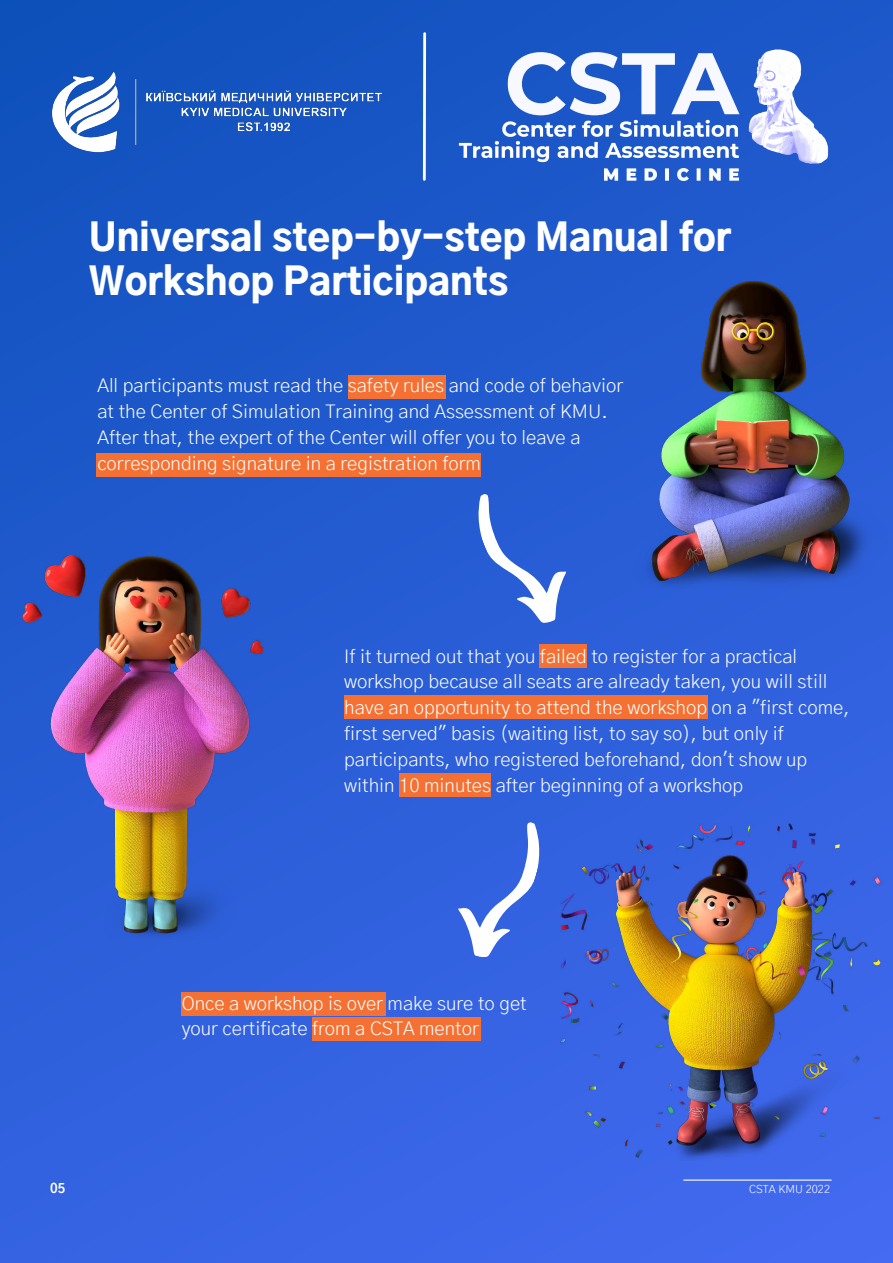
<style>
.page{position:relative;width:893px;height:1263px;background:#fff}
.page>*{position:absolute;margin:0;border:0;box-sizing:border-box;transform-origin:0 0}
.t1{font:900 37.2px/43.6px "Gothic A1";color:#fff}
.t2{font:300 18.75px/25.9px "Gothic A1";color:#fefefe}
.t3{font:700 13.05px "Gothic A1";color:#fff}
.t4{font:300 11.18px "Gothic A1";color:#fff}
</style>
<div class="page">
<div style="left:0;top:0;width:893px;height:1263px;background:linear-gradient(to bottom,#1453c0,#3c66e8)"></div>
<img style="left:455px;top:46px;width:377px;height:120px">
<img style="left:44px;top:58px;width:346px;height:108px">
<svg style="left:421px;top:31px;width:6px;height:151px"></svg>
<hr style="left:683px;top:1179px;width:148px;height:1px;background:#fefefe">
<div style="left:96px;top:453px;width:385px;height:23px;background:#f47133"></div>
<div style="left:348px;top:375px;width:97px;height:23px;background:#f47133"></div>
<div style="left:399px;top:773px;width:92px;height:23px;background:#f47133"></div>
<div style="left:344px;top:695px;width:363px;height:23px;background:#f47133"></div>
<div style="left:539px;top:645px;width:48px;height:23px;background:#f47133"></div>
<div style="left:312px;top:1017px;width:169px;height:23px;background:#f47133"></div>
<div style="left:181px;top:992px;width:204px;height:23px;background:#f47133"></div>
<svg style="left:466px;top:476px;width:116px;height:158px"></svg>
<svg style="left:447px;top:809px;width:103px;height:157px"></svg>
<img style="left:631px;top:282px;width:262px;height:306px">
<img style="left:22px;top:555px;width:241px;height:384px">
<img style="left:560px;top:823px;width:325px;height:338px">
<img style="left:605px;top:168px;width:134px;height:13px">
<h1 class="t1" style="left:89px;top:214px;width:644px">Universal step-by-step Manual for<br>Workshop Participants</h1>
<p class="t2" style="left:97px;top:372px;width:527px">All participants must read the safety rules and code of behavior at the Center of Simulation Training and Assessment of KMU.<br>After that, the expert of the Center will offer you to leave a corresponding signature in a registration form</p>
<p class="t2" style="left:344px;top:642px;width:507px">If it turned out that you failed to register for a practical workshop because all seats are already taken, you will still have an opportunity to attend the workshop on a "first come, first served" basis (waiting list, to say so), but only if participants, who registered beforehand, don't show up within 10 minutes after beginning of a workshop</p>
<p class="t3" style="left:50px;top:1182px;width:17px">05</p>
<p class="t2" style="left:182px;top:989px;width:346px">Once a workshop is over make sure to get your certificate from a CSTA mentor</p>
<p class="t4" style="left:749px;top:1184px;width:82px">CSTA KMU 2022</p>
</div>
